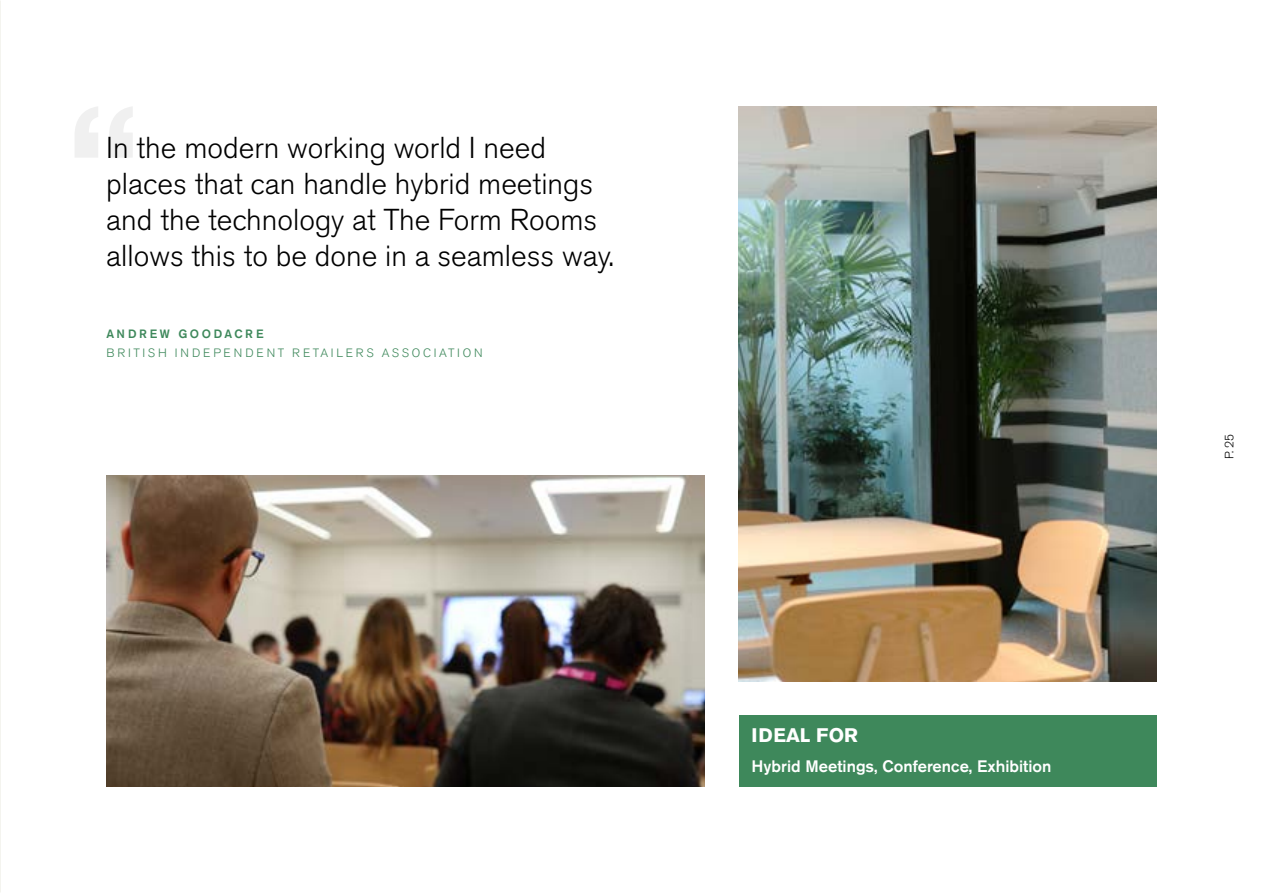
<style>
.page{position:relative;width:1263px;height:893px;background:#fff}
.page>*{position:absolute;margin:0;border:0;box-sizing:border-box;transform-origin:0 0}
.t1{font:300 30px/36px "Akzidenz Grotesk Pro";color:#000}
.t2{font:700 19.5px "Akzidenz Grotesk Pro";letter-spacing:.01em;color:#fff}
.t3{font:500 16.5px "Akzidenz Grotesk Pro";color:#fff}
.t4{font:300 12px "Akzidenz Grotesk Pro";letter-spacing:.23em;color:#3e885b}
.t5{font:500 12px "Akzidenz Grotesk Pro";letter-spacing:.21em;color:#3e885b}
.t6{font:300 12px "Akzidenz Grotesk Pro";color:#000}
</style>
<div class="page">
<img style="left:106px;top:475px;width:599px;height:312px">
<img style="left:739px;top:106px;width:418px;height:575px">
<div style="left:739px;top:715px;width:418px;height:72px;background:#3e885b"></div>
<svg style="left:75px;top:107px;width:58px;height:50px"></svg>
<p class="t1" style="left:106px;top:130px;width:509px">In the modern working world I need places that can handle hybrid meetings and the technology at The Form Rooms allows this to be done in a seamless way.</p>
<p class="t5" style="left:106px;top:326px;width:159px">ANDREW GOODACRE</p>
<p class="t4" style="left:106px;top:345px;width:378px">BRITISH INDEPENDENT RETAILERS ASSOCIATION</p>
<p class="t2" style="left:752px;top:723px;width:108px">IDEAL FOR</p>
<p class="t3" style="left:752px;top:755px;width:301px">Hybrid Meetings, Conference, Exhibition</p>
<p class="t6" style="left:1221px;top:459px;width:27px;rotate:-90deg">P. 25</p>
</div>
